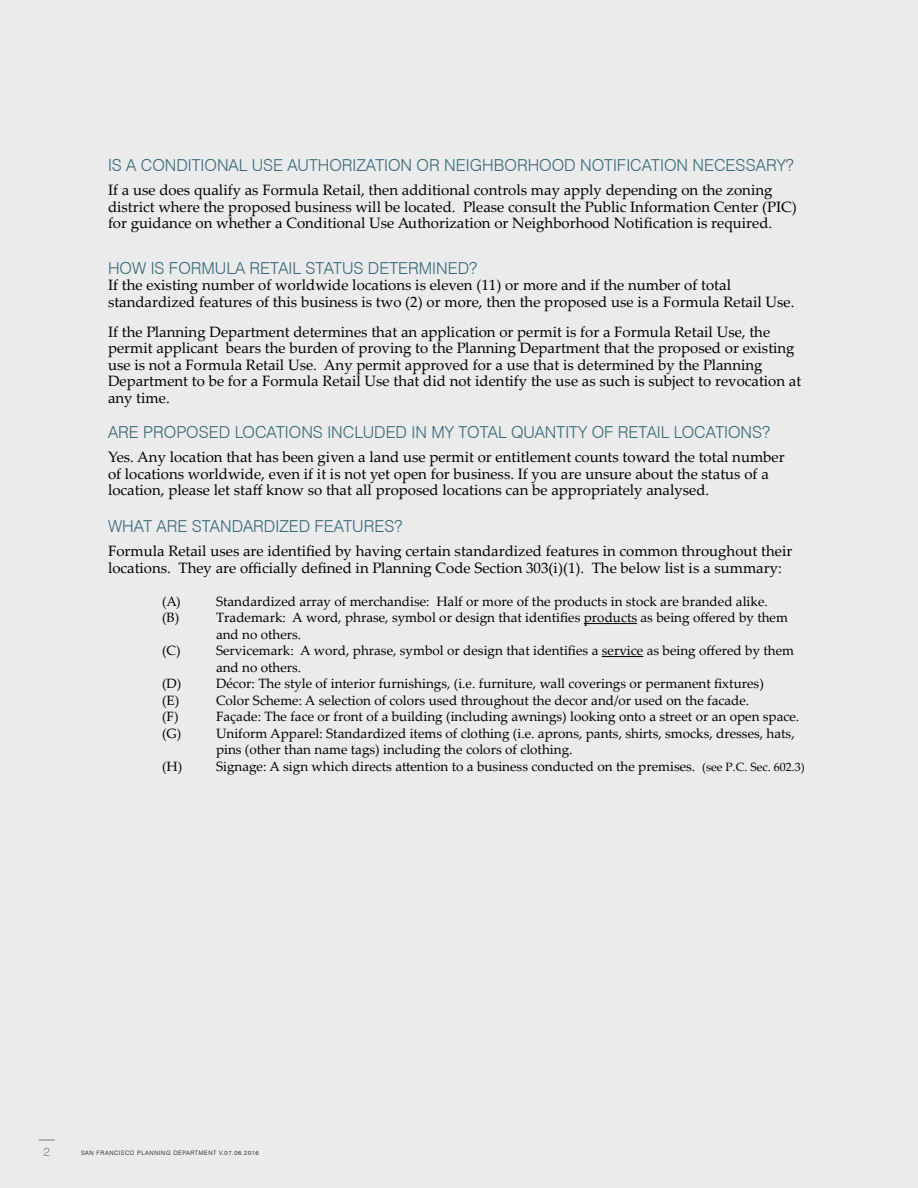
<style>
.page{position:relative;width:918px;height:1188px;background:#ebebec}
.page>*{position:absolute;margin:0;border:0;box-sizing:border-box;transform-origin:0 0}
.t1{font:300 16.5px "Swiss 721 BT";color:#396a77}
.t2{font:15px/16.5px "Palatino Linotype";color:#000}
.t3{font:13.5px/16.5px "Palatino Linotype";color:#000}
.t4{font:300 12px "Swiss 721 BT";color:#6e8778}
.t5{font:300 6px "Swiss 721 BT";letter-spacing:.1em;color:#000}
.s1{font-size:12px}
</style>
<div class="page">
<svg style="left:39px;top:1139px;width:16px;height:2px"></svg>
<hr style="left:584px;top:623px;width:53px;height:1px;background:#000">
<hr style="left:602px;top:656px;width:41px;height:1px;background:#000">
<p class="t1" style="left:108px;top:155px;width:688px">IS A CONDITIONAL USE AUTHORIZATION OR NEIGHBORHOOD NOTIFICATION NECESSARY?</p>
<p class="t2" style="left:108px;top:181px;width:690px">If a use does qualify as Formula Retail, then additional controls may apply depending on the zoning district where the proposed business will be located. Please consult the Public Information Center (PIC) for guidance on whether a Conditional Use Authorization or Neighborhood Notification is required.</p>
<p class="t1" style="left:108px;top:258px;width:371px">HOW IS FORMULA RETAIL STATUS DETERMINED?</p>
<p class="t2" style="left:108px;top:276px;width:688px">If the existing number of worldwide locations is eleven (11) or more and if the number of total standardized features of this business is two (2) or more, then the proposed use is a Formula Retail Use.</p>
<p class="t2" style="left:108px;top:323px;width:695px">If the Planning Department determines that an application or permit is for a Formula Retail Use, the permit applicant bears the burden of proving to the Planning Department that the proposed or existing use is not a Formula Retail Use. Any permit approved for a use that is determined by the Planning Department to be for a Formula Retail Use that did not identify the use as such is subject to revocation at any time.</p>
<p class="t1" style="left:108px;top:422px;width:664px">ARE PROPOSED LOCATIONS INCLUDED IN MY TOTAL QUANTITY OF RETAIL LOCATIONS?</p>
<p class="t2" style="left:108px;top:448px;width:678px">Yes. Any location that has been given a land use permit or entitlement counts toward the total number of locations worldwide, even if it is not yet open for business. If you are unsure about the status of a location, please let staff know so that all proposed locations can be appropriately analysed.</p>
<p class="t1" style="left:108px;top:516px;width:296px">WHAT ARE STANDARDIZED FEATURES?</p>
<p class="t2" style="left:108px;top:542px;width:686px">Formula Retail uses are identified by having certain standardized features in common throughout their locations. They are officially defined in Planning Code Section 303(i)(1). The below list is a summary:</p>
<p class="t3" style="left:162px;top:592px;width:20px">(A)</p>
<p class="t3" style="left:216px;top:592px;width:553px">Standardized array of merchandise: Half or more of the products in stock are branded alike.</p>
<p class="t3" style="left:162px;top:609px;width:19px">(B)</p>
<p class="t3" style="left:216px;top:609px;width:574px">Trademark: A word, phrase, symbol or design that identifies products as being offered by them and no others.</p>
<p class="t3" style="left:162px;top:642px;width:20px">(C)</p>
<p class="t3" style="left:216px;top:642px;width:580px">Servicemark: A word, phrase, symbol or design that identifies a service as being offered by them and no others.</p>
<p class="t3" style="left:162px;top:675px;width:21px">(D)</p>
<p class="t3" style="left:216px;top:675px;width:549px">Décor: The style of interior furnishings, (i.e. furniture, wall coverings or permanent fixtures)</p>
<p class="t3" style="left:162px;top:691px;width:19px">(E)</p>
<p class="t3" style="left:216px;top:691px;width:535px">Color Scheme: A selection of colors used throughout the decor and/or used on the facade.</p>
<p class="t3" style="left:162px;top:708px;width:18px">(F)</p>
<p class="t3" style="left:216px;top:708px;width:585px">Façade: The face or front of a building (including awnings) looking onto a street or an open space.</p>
<p class="t3" style="left:162px;top:724px;width:21px">(G)</p>
<p class="t3" style="left:216px;top:724px;width:580px">Uniform Apparel: Standardized items of clothing (i.e. aprons, pants, shirts, smocks, dresses, hats, pins (other than name tags) including the colors of clothing.</p>
<p class="t3" style="left:162px;top:757px;width:22px">(H)</p>
<p class="t3" style="left:216px;top:757px;width:590px">Signage: A sign which directs attention to a business conducted on the premises. <span class="s1">(see P.C. Sec. 602.3)</span></p>
<p class="t4" style="left:43px;top:1145px;width:8px">2</p>
<p class="t5" style="left:81px;top:1149px;width:179px">SAN FRANCISCO PLANNING DEPARTMENT V.07.06.2016</p>
</div>
